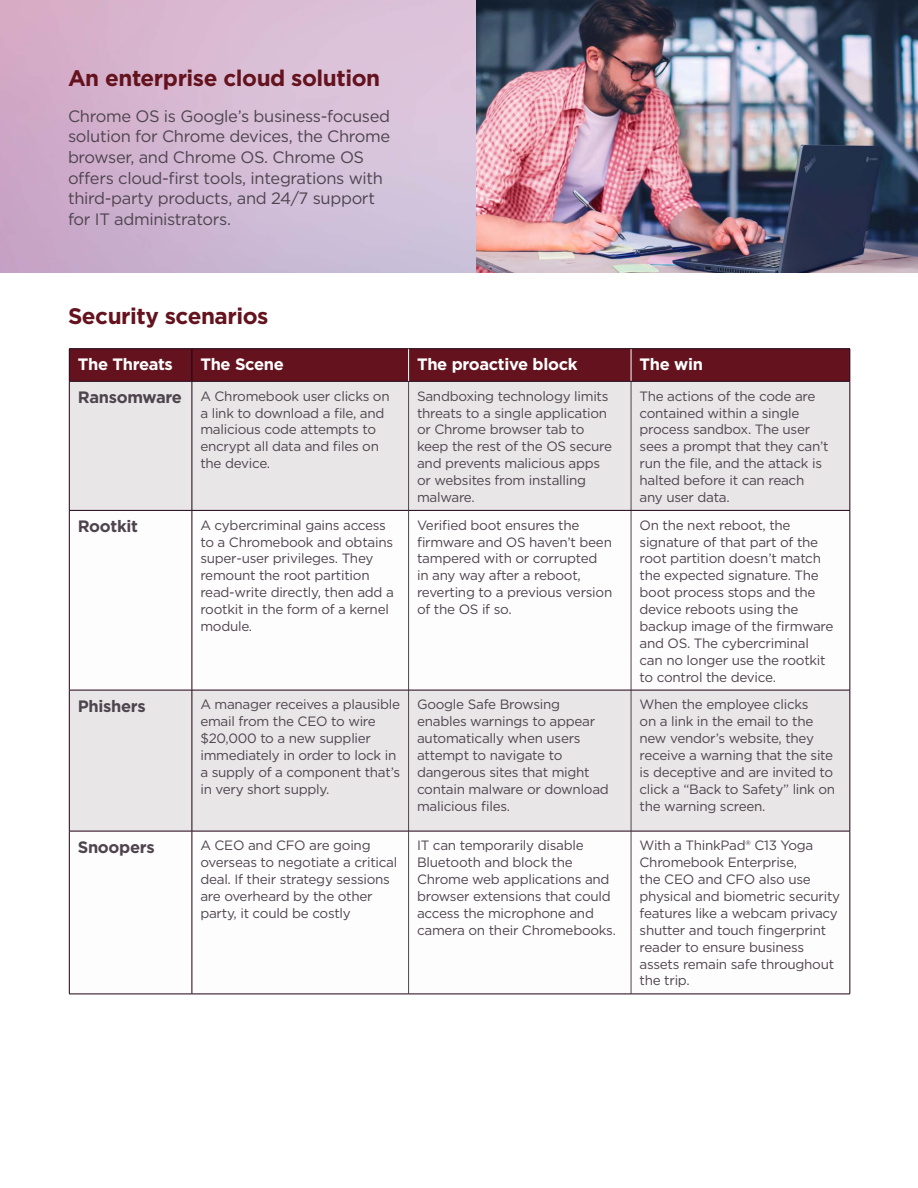
<style>
.page{position:relative;width:918px;height:1188px;background:#fff}
.page>*{position:absolute;margin:0;border:0;box-sizing:border-box;transform-origin:0 0}
.t1{font:700 22.5px "Gotham";letter-spacing:-.02em;color:#64131e}
.t2{font:16.5px/20.7px "Gotham";letter-spacing:-.02em;color:#4e444e}
.t3{font:700 16.5px "Gotham";letter-spacing:-.02em;color:#fff}
.t4{font:700 16.5px "Gotham";letter-spacing:-.02em;color:#4e444e}
.t5{font:13.5px/16.8px "Gotham";letter-spacing:-.02em;color:#4e444e}
.s1{font-weight:700;font-size:16.5px}
</style>
<div class="page">
<img style="left:0;top:0;width:918px;height:272px">
<div style="left:70px;top:349px;width:780px;height:32px;background:#64131e"></div>
<div style="left:70px;top:382px;width:780px;height:128px;background:#e9e6e7"></div>
<svg style="left:70px;top:511px;width:780px;height:483px"></svg>
<hr style="left:408px;top:382px;width:1px;height:128px;background:#4e444e">
<hr style="left:631px;top:382px;width:1px;height:128px;background:#4e444e">
<hr style="left:408px;top:511px;width:1px;height:179px;background:#4e444e">
<hr style="left:631px;top:511px;width:1px;height:179px;background:#4e444e">
<hr style="left:408px;top:690px;width:1px;height:141px;background:#4e444e">
<hr style="left:631px;top:690px;width:1px;height:141px;background:#4e444e">
<hr style="left:408px;top:831px;width:1px;height:163px;background:#4e444e">
<hr style="left:631px;top:831px;width:1px;height:163px;background:#4e444e">
<hr style="left:408px;top:349px;width:1px;height:32px;background:#fff">
<hr style="left:631px;top:349px;width:1px;height:32px;background:#fff">
<hr style="left:69px;top:348px;width:123px;height:1px;background:#1e0013">
<hr style="left:69px;top:349px;width:1px;height:32px;background:#1e0013">
<hr style="left:69px;top:381px;width:123px;height:1px;background:#1e0013">
<hr style="left:69px;top:382px;width:1px;height:128px;background:#1e0013">
<hr style="left:69px;top:510px;width:123px;height:1px;background:#1e0013">
<hr style="left:69px;top:511px;width:1px;height:179px;background:#1e0013">
<hr style="left:69px;top:690px;width:123px;height:1px;background:#1e0013">
<hr style="left:69px;top:690px;width:1px;height:141px;background:#1e0013">
<hr style="left:69px;top:831px;width:123px;height:1px;background:#1e0013">
<hr style="left:69px;top:831px;width:1px;height:163px;background:#1e0013">
<hr style="left:69px;top:994px;width:123px;height:1px;background:#1e0013">
<hr style="left:192px;top:348px;width:217px;height:1px;background:#1e0013">
<hr style="left:192px;top:349px;width:1px;height:32px;background:#1e0013">
<hr style="left:409px;top:348px;width:222px;height:1px;background:#1e0013">
<hr style="left:631px;top:348px;width:219px;height:1px;background:#1e0013">
<hr style="left:850px;top:349px;width:1px;height:32px;background:#1e0013">
<hr style="left:192px;top:381px;width:217px;height:1px;background:#1e0013">
<hr style="left:192px;top:382px;width:1px;height:128px;background:#1e0013">
<hr style="left:409px;top:381px;width:222px;height:1px;background:#1e0013">
<hr style="left:631px;top:381px;width:219px;height:1px;background:#1e0013">
<hr style="left:850px;top:382px;width:1px;height:128px;background:#1e0013">
<hr style="left:192px;top:510px;width:217px;height:1px;background:#1e0013">
<hr style="left:192px;top:511px;width:1px;height:179px;background:#1e0013">
<hr style="left:409px;top:510px;width:222px;height:1px;background:#1e0013">
<hr style="left:631px;top:510px;width:219px;height:1px;background:#1e0013">
<hr style="left:850px;top:511px;width:1px;height:179px;background:#1e0013">
<hr style="left:192px;top:690px;width:217px;height:1px;background:#1e0013">
<hr style="left:192px;top:690px;width:1px;height:141px;background:#1e0013">
<hr style="left:409px;top:690px;width:222px;height:1px;background:#1e0013">
<hr style="left:631px;top:690px;width:219px;height:1px;background:#1e0013">
<hr style="left:850px;top:690px;width:1px;height:141px;background:#1e0013">
<hr style="left:192px;top:831px;width:217px;height:1px;background:#1e0013">
<hr style="left:192px;top:831px;width:1px;height:163px;background:#1e0013">
<hr style="left:409px;top:831px;width:222px;height:1px;background:#1e0013">
<hr style="left:631px;top:831px;width:219px;height:1px;background:#1e0013">
<hr style="left:850px;top:831px;width:1px;height:163px;background:#1e0013">
<hr style="left:192px;top:994px;width:217px;height:1px;background:#1e0013">
<hr style="left:409px;top:994px;width:222px;height:1px;background:#1e0013">
<hr style="left:631px;top:994px;width:219px;height:1px;background:#1e0013">
<h1 class="t1" style="left:68px;top:63px;width:314px">An enterprise cloud solution</h1>
<p class="t2" style="left:68px;top:105px;width:324px">Chrome OS is Google’s business-focused solution for Chrome devices, the Chrome browser, and Chrome OS. Chrome OS offers cloud-first tools, integrations with third-party products, and 24/7 support for IT administrators.</p>
<h1 class="t1" style="left:68px;top:301px;width:202px">Security scenarios</h1>
<p class="t3" style="left:78px;top:354px;width:97px">The Threats</p>
<p class="t3" style="left:200px;top:354px;width:85px">The Scene</p>
<p class="t3" style="left:417px;top:354px;width:162px">The proactive block</p>
<p class="t3" style="left:640px;top:354px;width:65px">The win</p>
<p class="t5" style="left:200px;top:387px;width:191px;text-indent:-123px"><span class="s1">Ransomware</span> A Chromebook user clicks on a link to download a file, and malicious code attempts to encrypt all data and files on the device.</p>
<p class="t5" style="left:417px;top:387px;width:197px">Sandboxing technology limits threats to a single application or Chrome browser tab to keep the rest of the OS secure and prevents malicious apps or websites from installing malware.</p>
<p class="t5" style="left:640px;top:387px;width:190px">The actions of the code are contained within a single process sandbox. The user sees a prompt that they can’t run the file, and the attack is halted before it can reach any user data.</p>
<p class="t4" style="left:78px;top:515px;width:62px">Rootkit</p>
<p class="t5" style="left:200px;top:516px;width:195px">A cybercriminal gains access to a Chromebook and obtains super-user privileges. They remount the root partition read-write directly, then add a rootkit in the form of a kernel module.</p>
<p class="t5" style="left:417px;top:516px;width:197px">Verified boot ensures the firmware and OS haven’t been tampered with or corrupted in any way after a reboot, reverting to a previous version of the OS if so.</p>
<p class="t5" style="left:640px;top:516px;width:195px">On the next reboot, the signature of that part of the root partition doesn’t match the expected signature. The boot process stops and the device reboots using the backup image of the firmware and OS. The cybercriminal can no longer use the rootkit to control the device.</p>
<p class="t4" style="left:78px;top:695px;width:69px">Phishers</p>
<p class="t5" style="left:200px;top:696px;width:201px">A manager receives a plausible email from the CEO to wire $20,000 to a new supplier immediately in order to lock in a supply of a component that’s in very short supply.</p>
<p class="t5" style="left:417px;top:696px;width:193px">Google Safe Browsing enables warnings to appear automatically when users attempt to navigate to dangerous sites that might contain malware or download malicious files.</p>
<p class="t5" style="left:640px;top:696px;width:197px">When the employee clicks<br>on a link in the email to the new vendor’s website, they receive a warning that the site is deceptive and are invited to click a “Back to Safety” link on the warning screen.</p>
<p class="t4" style="left:78px;top:836px;width:78px">Snoopers</p>
<p class="t5" style="left:200px;top:837px;width:198px">A CEO and CFO are going overseas to negotiate a critical deal. If their strategy sessions are overheard by the other party, it could be costly</p>
<p class="t5" style="left:417px;top:837px;width:200px">IT can temporarily disable<br>Bluetooth and block the<br>Chrome web applications and browser extensions that could access the microphone and camera on their Chromebooks.</p>
<p class="t5" style="left:640px;top:837px;width:202px">With a ThinkPad® C13 Yoga<br>Chromebook Enterprise,<br>the CEO and CFO also use physical and biometric security features like a webcam privacy shutter and touch fingerprint reader to ensure business assets remain safe throughout the trip.</p>
</div>
